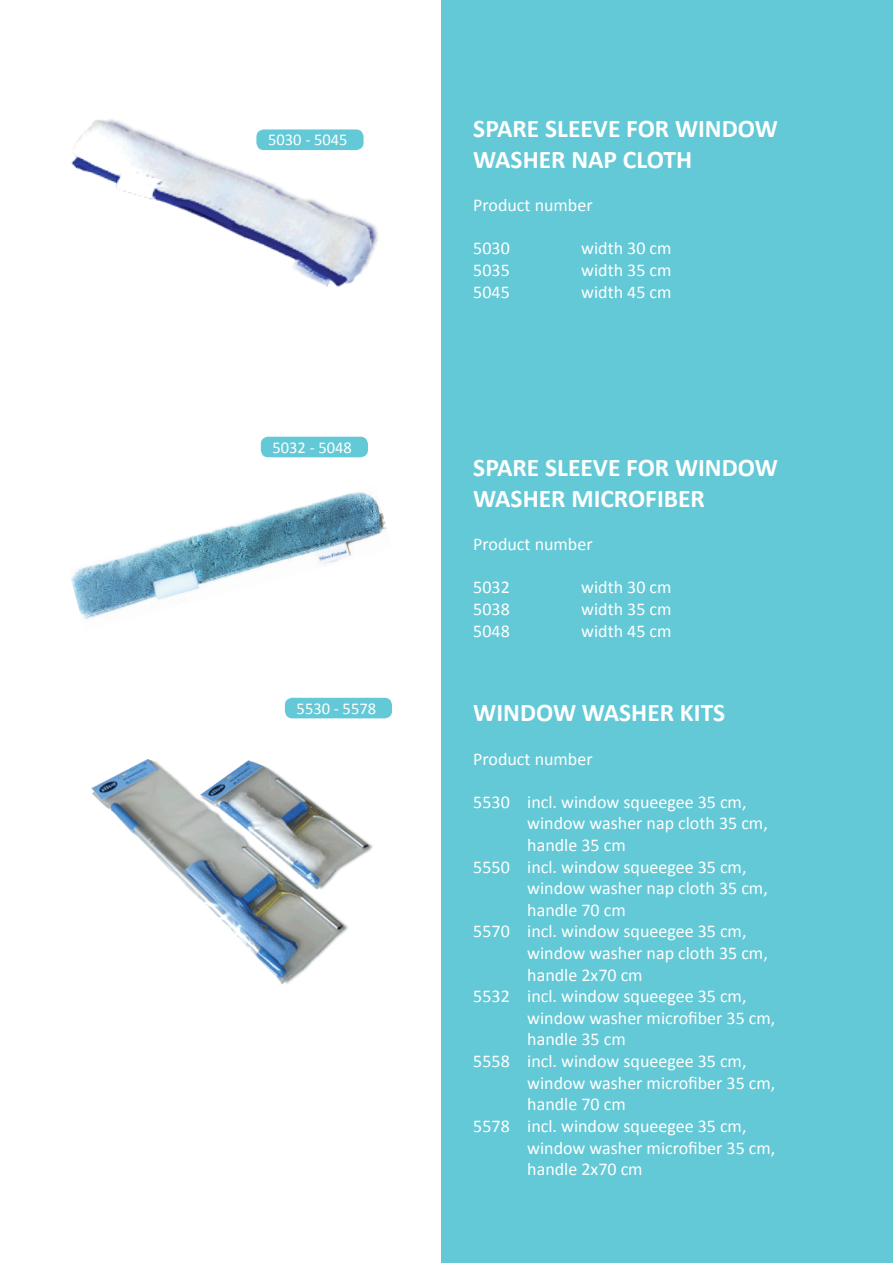
<style>
.page{position:relative;width:893px;height:1263px;background:#fff}
.page>*{position:absolute;margin:0;border:0;box-sizing:border-box;transform-origin:0 0}
.t1{font:700 25.5px/30.6px "Calibri";color:#fff}
.t2{font:18px "Calibri";color:#fff}
.t3{font:16.5px "Calibri";color:#fff}
</style>
<div class="page">
<div style="left:441px;top:0;width:452px;height:1263px;background:#63c9d6"></div>
<img style="left:71px;top:119px;width:307px;height:168px">
<img style="left:91px;top:759px;width:282px;height:226px">
<div style="left:256px;top:129px;width:108px;height:21px;background:#63c9d6;border-radius:8px"></div>
<div style="left:261px;top:437px;width:107px;height:20px;background:#63c9d6;border-radius:8px"></div>
<div style="left:285px;top:698px;width:107px;height:20px;background:#63c9d6;border-radius:8px"></div>
<img style="left:71px;top:492px;width:316px;height:127px">
<p class="t3" style="left:268px;top:129px;width:81px">5030 - 5045</p>
<p class="t3" style="left:273px;top:437px;width:81px">5032 - 5048</p>
<p class="t3" style="left:297px;top:698px;width:81px">5530 - 5578</p>
<h1 class="t1" style="left:473px;top:114px;width:306px">SPARE SLEEVE FOR WINDOW<br>WASHER NAP CLOTH</h1>
<p class="t2" style="left:473px;top:194px;width:121px">Product number</p>
<p class="t2" style="left:473px;top:237px;width:38px">5030</p>
<p class="t2" style="left:581px;top:237px;width:92px">width 30 cm</p>
<p class="t2" style="left:473px;top:259px;width:38px">5035</p>
<p class="t2" style="left:581px;top:259px;width:92px">width 35 cm</p>
<p class="t2" style="left:473px;top:280px;width:38px">5045</p>
<p class="t2" style="left:581px;top:280px;width:92px">width 45 cm</p>
<h1 class="t1" style="left:473px;top:453px;width:306px">SPARE SLEEVE FOR WINDOW<br>WASHER MICROFIBER</h1>
<p class="t2" style="left:473px;top:533px;width:121px">Product number</p>
<p class="t2" style="left:473px;top:576px;width:38px">5032</p>
<p class="t2" style="left:581px;top:576px;width:92px">width 30 cm</p>
<p class="t2" style="left:473px;top:598px;width:38px">5038</p>
<p class="t2" style="left:581px;top:598px;width:92px">width 35 cm</p>
<p class="t2" style="left:473px;top:619px;width:38px">5048</p>
<p class="t2" style="left:581px;top:619px;width:92px">width 45 cm</p>
<h1 class="t1" style="left:473px;top:698px;width:253px">WINDOW WASHER KITS</h1>
<p class="t2" style="left:473px;top:747px;width:121px">Product number</p>
<p class="t2" style="left:473px;top:790px;width:275px">5530 incl. window squeegee 35 cm,</p>
<p class="t2" style="left:527px;top:812px;width:242px">window washer nap cloth 35 cm,</p>
<p class="t2" style="left:527px;top:834px;width:100px">handle 35 cm</p>
<p class="t2" style="left:473px;top:855px;width:275px">5550 incl. window squeegee 35 cm,</p>
<p class="t2" style="left:527px;top:877px;width:242px">window washer nap cloth 35 cm,</p>
<p class="t2" style="left:527px;top:898px;width:100px">handle 70 cm</p>
<p class="t2" style="left:473px;top:920px;width:275px">5570 incl. window squeegee 35 cm,</p>
<p class="t2" style="left:527px;top:942px;width:242px">window washer nap cloth 35 cm,</p>
<p class="t2" style="left:527px;top:963px;width:117px">handle 2x70 cm</p>
<p class="t2" style="left:473px;top:985px;width:275px">5532 incl. window squeegee 35 cm,</p>
<p class="t2" style="left:527px;top:1006px;width:250px">window washer microfiber 35 cm,</p>
<p class="t2" style="left:527px;top:1028px;width:100px">handle 35 cm</p>
<p class="t2" style="left:473px;top:1050px;width:275px">5558 incl. window squeegee 35 cm,</p>
<p class="t2" style="left:527px;top:1071px;width:250px">window washer microfiber 35 cm,</p>
<p class="t2" style="left:527px;top:1093px;width:100px">handle 70 cm</p>
<p class="t2" style="left:473px;top:1114px;width:275px">5578 incl. window squeegee 35 cm,</p>
<p class="t2" style="left:527px;top:1136px;width:250px">window washer microfiber 35 cm,</p>
<p class="t2" style="left:527px;top:1158px;width:117px">handle 2x70 cm</p>
</div>
